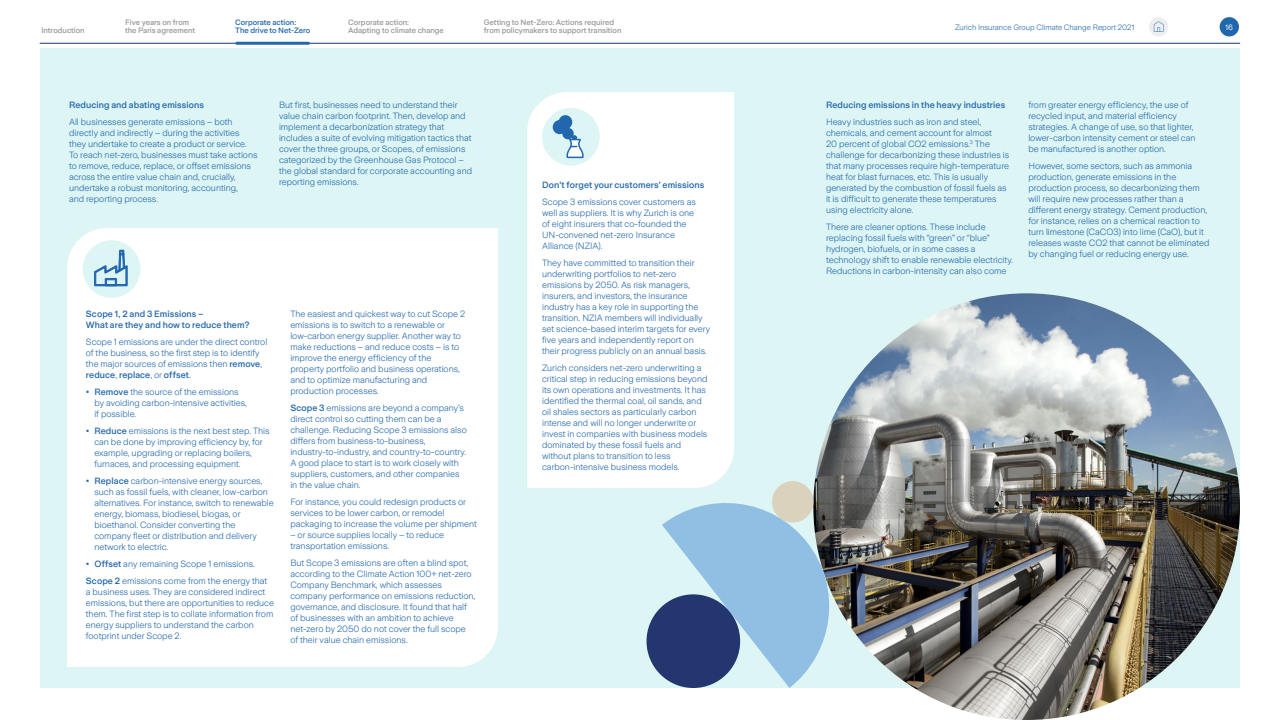
<style>
.page{position:relative;width:1280px;height:720px;background:#fff}
.page>*{position:absolute;margin:0;border:0;box-sizing:border-box;transform-origin:0 0}
._9_11_blue{font:300 9px/11px "Zurich Sans";color:#2167ae}
._9_11_bullets{font:300 9px/11px "Zurich Sans";color:#2167ae}
._9_11_blue-2{font:500 9px/11px "Zurich Sans";letter-spacing:.01em;color:#2167ae}
.t1{font:500 7.7px/8.3px "Zurich Sans";color:#999}
.t2{font:300 7.7px "Zurich Sans";color:#2167ae}
._9_11_blue-3{font:500 7.7px/8.3px "Zurich Sans";color:#2167ae}
.t3{font:7.7px "Zurich Sans";color:#fff}
.s1{font-weight:500}
</style>
<div class="page">
<hr style="left:40px;top:43px;width:1200px;height:1px;background:#23366f">
<div style="left:1220px;top:17px;width:19px;height:19px;background:#2167ae;border-radius:50%"></div>
<div style="left:1149px;top:17px;width:19px;height:19px;background:#eceeef;border-radius:50%"></div>
<svg style="left:1154px;top:21px;width:9px;height:11px"></svg>
<div style="left:40px;top:48px;width:1200px;height:640px;background:#ddf5f4"></div>
<div style="left:67px;top:228px;width:431px;height:439px;background:#fff"></div>
<div style="left:83px;top:240px;width:57px;height:58px;background:#ddf5f4;border-radius:50%"></div>
<svg style="left:94px;top:250px;width:33px;height:36px"></svg>
<div style="left:527px;top:92px;width:207px;height:396px;background:#fff"></div>
<div style="left:542px;top:108px;width:58px;height:58px;background:#ddf5f4;border-radius:50%"></div>
<div style="left:553px;top:120px;width:13px;height:14px;background:#2167ae;border-radius:50%"></div>
<div style="left:562px;top:128px;width:12px;height:11px;background:#2167ae;border-radius:50%"></div>
<div style="left:559px;top:115px;width:13px;height:14px;background:#2167ae;border-radius:50%"></div>
<svg style="left:566px;top:135px;width:18px;height:24px"></svg>
<img style="left:813px;top:293px;width:427px;height:427px;border-radius:213px">
<svg style="left:662px;top:490px;width:180px;height:198px"></svg>
<div style="left:647px;top:594px;width:93px;height:94px;background:#23366f;border-radius:50%"></div>
<div style="left:772px;top:481px;width:41px;height:42px;background:#dad2bd;border-radius:50%"></div>
<hr style="left:237px;top:42px;width:72px;height:3px;background:#2167ae">
<p class="t1" style="left:41px;top:27px;width:45px">Introduction</p>
<p class="t1" style="left:125px;top:18px;width:72px">Five years on from the Paris agreement</p>
<p class="t1" style="left:348px;top:18px;width:97px">Corporate action:<br>Adapting to climate change</p>
<p class="t1" style="left:484px;top:18px;width:139px">Getting to Net-Zero: Actions required from policymakers to support transition</p>
<p class="t2" style="left:955px;top:23px;width:181px">Zurich Insurance Group Climate Change Report 2021</p>
<p class="t3" style="left:1226px;top:23px;width:9px">16</p>
<p class="_9_11_blue-3" style="left:235px;top:18px;width:77px">Corporate action:<br>The drive to Net-Zero</p>
<p class="_9_11_blue-2" style="left:69px;top:100px;width:136px">Reducing and abating emissions</p>
<p class="_9_11_blue" style="left:69px;top:117px;width:190px">All businesses generate emissions – both directly and indirectly – during the activities they undertake to create a product or service.<br>To reach net-zero, businesses must take actions to remove, reduce, replace, or offset emissions across the entire value chain and, crucially, undertake a robust monitoring, accounting,<br>and reporting process.</p>
<p class="_9_11_blue-2" style="left:826px;top:100px;width:181px">Reducing emissions in the heavy industries</p>
<p class="_9_11_blue" style="left:826px;top:117px;width:185px">Heavy industries such as iron and steel, chemicals, and cement account for almost<br>20 percent of global CO2 emissions.<sup>3</sup> The challenge for decarbonizing these industries is that many processes require high-temperature heat for blast furnaces, etc. This is usually generated by the combustion of fossil fuels as it is difficult to generate these temperatures using electricity alone.</p>
<p class="_9_11_blue" style="left:826px;top:222px;width:188px">There are cleaner options. These include replacing fossil fuels with “green” or “blue” hydrogen, biofuels, or in some cases a technology shift to enable renewable electricity.<br>Reductions in carbon-intensity can also come</p>
<p class="_9_11_blue" style="left:279px;top:100px;width:195px">But first, businesses need to understand their value chain carbon footprint. Then, develop and implement a decarbonization strategy that includes a suite of evolving mitigation tactics that cover the three groups, or Scopes, of emissions categorized by the Greenhouse Gas Protocol – the global standard for corporate accounting and reporting emissions.</p>
<p class="_9_11_blue" style="left:1028px;top:100px;width:169px">from greater energy efficiency, the use of recycled input, and material efficiency strategies. A change of use, so that lighter, lower-carbon intensity cement or steel can be manufactured is another option.</p>
<p class="_9_11_blue" style="left:1028px;top:161px;width:183px">However, some sectors, such as ammonia production, generate emissions in the production process, so decarbonizing them will require new processes rather than a different energy strategy. Cement production, for instance, relies on a chemical reaction to turn limestone (CaCO3) into lime (CaO), but it releases waste CO2 that cannot be eliminated by changing fuel or reducing energy use.</p>
<p class="_9_11_blue-2" style="left:542px;top:180px;width:164px">Don’t forget your customers’ emissions</p>
<p class="_9_11_blue" style="left:542px;top:197px;width:155px">Scope 3 emissions cover customers as well as suppliers. It is why Zurich is one of eight insurers that co-founded the UN-convened net-zero Insurance Alliance (NZIA).</p>
<p class="_9_11_blue" style="left:542px;top:258px;width:170px">They have committed to transition their underwriting portfolios to net-zero emissions by 2050. As risk managers, insurers, and investors, the insurance industry has a key role in supporting the transition. NZIA members will individually set science-based interim targets for every five years and independently report on their progress publicly on an annual basis.</p>
<p class="_9_11_blue" style="left:542px;top:363px;width:167px">Zurich considers net-zero underwriting a critical step in reducing emissions beyond its own operations and investments. It has identified the thermal coal, oil sands, and oil shales sectors as particularly carbon intense and will no longer underwrite or invest in companies with business models dominated by these fossil fuels and without plans to transition to less carbon-intensive business models.</p>
<p class="_9_11_blue-2" style="left:86px;top:309px;width:165px">Scope 1, 2 and 3 Emissions –<br>What are they and how to reduce them?</p>
<p class="_9_11_blue" style="left:86px;top:337px;width:183px">Scope 1 emissions are under the direct control of the business, so the first step is to identify the major sources of emissions then <span class="s1">remove</span>, <span class="s1">reduce</span>, <span class="s1">replace</span>, or <span class="s1">offset</span>.</p>
<p class="_9_11_bullets" style="left:94px;top:387px;width:154px;text-indent:-9px"><span class="s1">• Remove</span> the source of the emissions by avoiding carbon-intensive activities, if possible.</p>
<p class="_9_11_bullets" style="left:94px;top:426px;width:177px;text-indent:-9px"><span class="s1">• Reduce</span> emissions is the next best step. This can be done by improving efficiency by, for example, upgrading or replacing boilers, furnaces, and processing equipment.</p>
<p class="_9_11_bullets" style="left:94px;top:476px;width:181px;text-indent:-9px"><span class="s1">• Replace</span> carbon-intensive energy sources, such as fossil fuels, with cleaner, low-carbon alternatives. For instance, switch to renewable energy, biomass, biodiesel, biogas, or bioethanol. Consider converting the company fleet or distribution and delivery network to electric.</p>
<p class="_9_11_bullets" style="left:86px;top:559px;width:171px"><span class="s1">• Offset</span> any remaining Scope 1 emissions.</p>
<p class="_9_11_blue" style="left:86px;top:576px;width:190px"><span class="s1">Scope 2</span> emissions come from the energy that a business uses. They are considered indirect emissions, but there are opportunities to reduce them. The first step is to collate information from energy suppliers to understand the carbon footprint under Scope 2.</p>
<p class="_9_11_blue" style="left:290px;top:309px;width:176px">The easiest and quickest way to cut Scope 2 emissions is to switch to a renewable or low-carbon energy supplier. Another way to make reductions – and reduce costs – is to improve the energy efficiency of the property portfolio and business operations, and to optimize manufacturing and production processes.</p>
<p class="_9_11_blue" style="left:290px;top:403px;width:178px"><span class="s1">Scope 3</span> emissions are beyond a company’s direct control so cutting them can be a challenge. Reducing Scope 3 emissions also differs from business-to-business, industry-to-industry, and country-to-country.<br>A good place to start is to work closely with suppliers, customers, and other companies in the value chain.</p>
<p class="_9_11_blue" style="left:290px;top:497px;width:188px">For instance, you could redesign products or services to be lower carbon, or remodel packaging to increase the volume per shipment</p>
<p class="_9_11_blue" style="left:290px;top:530px;width:155px">– or source supplies locally – to reduce transportation emissions.</p>
<p class="_9_11_blue" style="left:290px;top:558px;width:186px">But Scope 3 emissions are often a blind spot, according to the Climate Action 100+ net-zero Company Benchmark, which assesses company performance on emissions reduction, governance, and disclosure. It found that half of businesses with an ambition to achieve net-zero by 2050 do not cover the full scope of their value chain emissions.</p>
</div>
